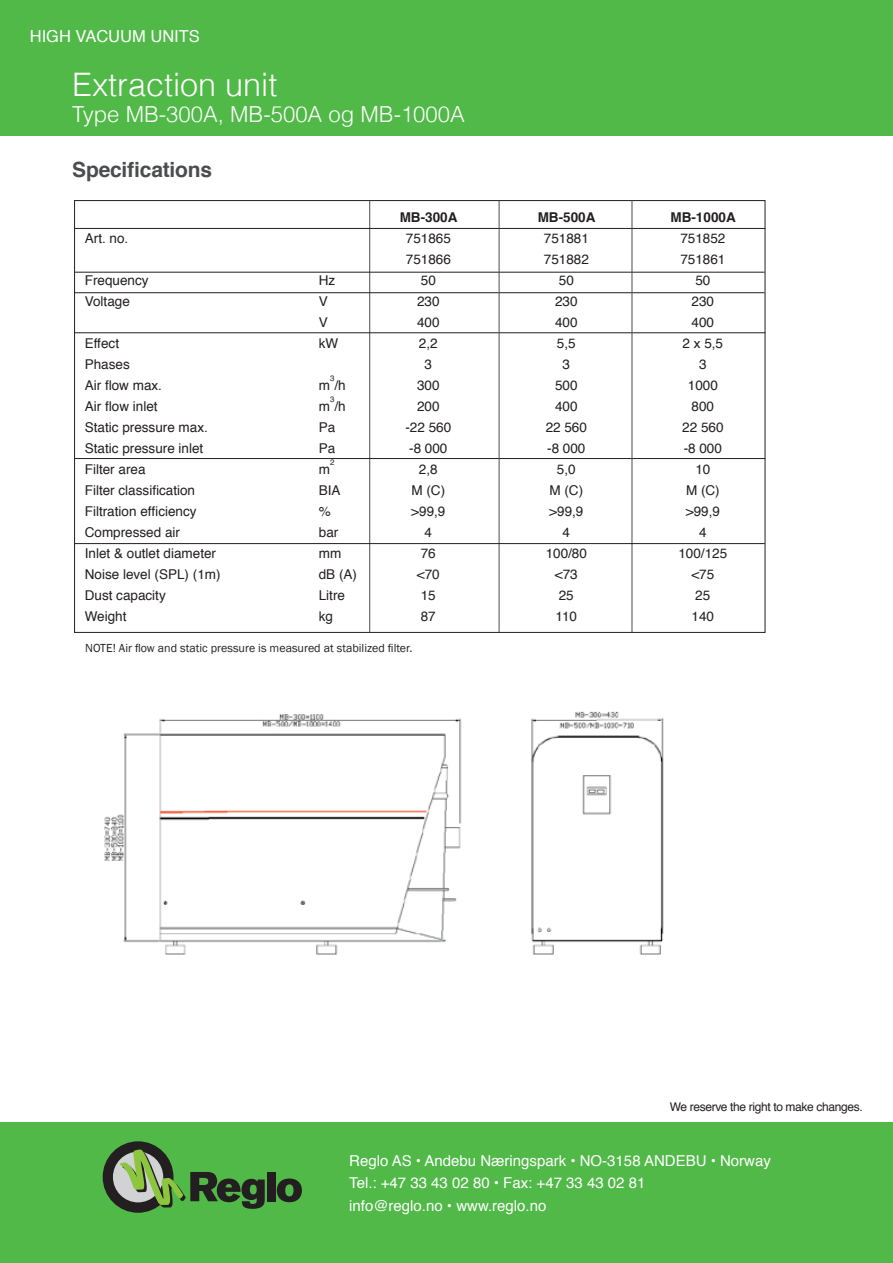
<style>
.page{position:relative;width:893px;height:1263px;background:#fff}
.page>*{position:absolute;margin:0;border:0;box-sizing:border-box;transform-origin:0 0}
.t1{font:300 32.4px "Helvetica";color:#fff}
.t2{font:300 22.05px "Helvetica";color:#fff}
.t3{font:700 21px "Helvetica";letter-spacing:-.01em;color:#4b4c4d}
.t4{font:16.5px "Helvetica";color:#fff}
.t5{font:15px/22.5px "Helvetica";color:#fff}
.t6{font:13.5px "Helvetica";color:#231f20}
.t7{font:700 13.5px "Helvetica";color:#231f20}
.t8{font:12px "Franklin Gothic";color:#231f20}
.t9{font:12px "Helvetica";letter-spacing:-.03em;color:#231f20}
.t10{font:7.8px "Helvetica";color:#231f20}
</style>
<div class="page">
<div style="left:0;top:1123px;width:893px;height:140px;background:#51b948"></div>
<div style="left:0;top:0;width:893px;height:136px;background:#51b948"></div>
<div style="left:267px;top:1172px;width:8px;height:29px;background:#231f20"></div>
<svg style="left:277px;top:1178px;width:25px;height:24px"></svg>
<svg style="left:108px;top:1146px;width:60px;height:61px"></svg>
<div style="left:103px;top:1141px;width:70px;height:72px;border:10px solid #231f20;border-radius:50%"></div>
<svg style="left:120px;top:1149px;width:145px;height:60px"></svg>
<hr style="left:369px;top:201px;width:1px;height:431px;background:#4b4c4d">
<hr style="left:75px;top:458px;width:690px;height:1px;background:#231f20">
<hr style="left:75px;top:272px;width:690px;height:1px;background:#231f20">
<hr style="left:75px;top:292px;width:690px;height:1px;background:#231f20">
<hr style="left:75px;top:228px;width:690px;height:1px;background:#231f20">
<hr style="left:75px;top:332px;width:690px;height:1px;background:#231f20">
<hr style="left:632px;top:201px;width:1px;height:431px;background:#4b4c4d">
<hr style="left:499px;top:201px;width:1px;height:431px;background:#4b4c4d">
<img style="left:104px;top:711px;width:560px;height:244px">
<hr style="left:75px;top:543px;width:690px;height:1px;background:#231f20">
<p class="t4" style="left:30px;top:24px;width:161px">High vacuum units</p>
<h1 class="t1" style="left:72px;top:64px;width:207px">Extraction unit</h1>
<h2 class="t2" style="left:72px;top:100px;width:394px">Type MB-300A, MB-500A og MB-1000A</h2>
<h3 class="t3" style="left:72px;top:153px;width:141px">Specifications</h3>
<p class="t7" style="left:400px;top:207px;width:54px">MB-300A</p>
<p class="t7" style="left:538px;top:207px;width:54px">MB-500A</p>
<p class="t7" style="left:670px;top:207px;width:77px">MB-1000A</p>
<p class="t6" style="left:85px;top:228px;width:45px">Art. no.</p>
<p class="t6" style="left:406px;top:228px;width:47px">751865</p>
<p class="t6" style="left:544px;top:228px;width:47px">751881</p>
<p class="t6" style="left:680px;top:228px;width:47px">751852</p>
<p class="t6" style="left:406px;top:249px;width:47px">751866</p>
<p class="t6" style="left:544px;top:249px;width:47px">751882</p>
<p class="t6" style="left:680px;top:249px;width:47px">751861</p>
<p class="t6" style="left:85px;top:270px;width:65px">Frequency</p>
<p class="t6" style="left:319px;top:270px;width:18px">Hz</p>
<p class="t6" style="left:421px;top:270px;width:17px">50</p>
<p class="t6" style="left:559px;top:270px;width:17px">50</p>
<p class="t6" style="left:695px;top:270px;width:17px">50</p>
<p class="t6" style="left:85px;top:291px;width:71px">Voltage V</p>
<p class="t6" style="left:417px;top:291px;width:24px">230</p>
<p class="t6" style="left:555px;top:291px;width:24px">230</p>
<p class="t6" style="left:692px;top:291px;width:24px">230</p>
<p class="t6" style="left:417px;top:312px;width:24px">400</p>
<p class="t6" style="left:555px;top:312px;width:24px">400</p>
<p class="t6" style="left:692px;top:312px;width:24px">400</p>
<p class="t6" style="left:85px;top:333px;width:36px">Effect</p>
<p class="t6" style="left:319px;top:333px;width:21px">kW</p>
<p class="t6" style="left:419px;top:333px;width:20px">2,2</p>
<p class="t6" style="left:557px;top:333px;width:20px">5,5</p>
<p class="t6" style="left:683px;top:333px;width:42px">2 x 5,5</p>
<p class="t6" style="left:85px;top:354px;width:47px">Phases</p>
<p class="t6" style="left:425px;top:354px;width:9px">3</p>
<p class="t6" style="left:563px;top:354px;width:9px">3</p>
<p class="t6" style="left:699px;top:354px;width:9px">3</p>
<p class="t6" style="left:85px;top:375px;width:79px">Air flow max.</p>
<p class="t6" style="left:319px;top:375px;width:28px">m /h</p>
<p class="t10" style="left:330px;top:373px;width:6px">3</p>
<p class="t6" style="left:417px;top:375px;width:24px">300</p>
<p class="t6" style="left:555px;top:375px;width:24px">500</p>
<p class="t6" style="left:688px;top:375px;width:32px">1000</p>
<p class="t10" style="left:330px;top:394px;width:6px">3</p>
<p class="t6" style="left:85px;top:396px;width:74px">Air flow inlet</p>
<p class="t6" style="left:319px;top:396px;width:28px">m /h</p>
<p class="t6" style="left:417px;top:396px;width:24px">200</p>
<p class="t6" style="left:555px;top:396px;width:24px">400</p>
<p class="t6" style="left:692px;top:396px;width:24px">800</p>
<p class="t6" style="left:85px;top:417px;width:125px">Static pressure max.</p>
<p class="t6" style="left:319px;top:417px;width:18px">Pa</p>
<p class="t6" style="left:405px;top:417px;width:47px">-22 560</p>
<p class="t6" style="left:546px;top:417px;width:43px">22 560</p>
<p class="t6" style="left:682px;top:417px;width:43px">22 560</p>
<p class="t6" style="left:85px;top:438px;width:120px">Static pressure inlet</p>
<p class="t6" style="left:319px;top:438px;width:18px">Pa</p>
<p class="t6" style="left:409px;top:438px;width:40px">-8 000</p>
<p class="t6" style="left:547px;top:438px;width:40px">-8 000</p>
<p class="t6" style="left:684px;top:438px;width:40px">-8 000</p>
<p class="t6" style="left:85px;top:459px;width:62px">Filter area</p>
<p class="t6" style="left:319px;top:459px;width:13px">m</p>
<p class="t10" style="left:330px;top:457px;width:6px">2</p>
<p class="t6" style="left:419px;top:459px;width:20px">2,8</p>
<p class="t6" style="left:557px;top:459px;width:20px">5,0</p>
<p class="t6" style="left:695px;top:459px;width:17px">10</p>
<p class="t6" style="left:85px;top:480px;width:112px">Filter classification</p>
<p class="t6" style="left:319px;top:480px;width:14px">BIA</p>
<p class="t6" style="left:411px;top:480px;width:35px">M (C)</p>
<p class="t6" style="left:549px;top:480px;width:35px">M (C)</p>
<p class="t6" style="left:686px;top:480px;width:35px">M (C)</p>
<p class="t6" style="left:85px;top:501px;width:113px">Filtration efficiency</p>
<p class="t6" style="left:319px;top:501px;width:14px">%</p>
<p class="t6" style="left:411px;top:501px;width:36px">&gt;99,9</p>
<p class="t6" style="left:549px;top:501px;width:36px">&gt;99,9</p>
<p class="t6" style="left:686px;top:501px;width:36px">&gt;99,9</p>
<p class="t6" style="left:85px;top:522px;width:97px">Compressed air</p>
<p class="t6" style="left:319px;top:522px;width:21px">bar</p>
<p class="t6" style="left:425px;top:522px;width:9px">4</p>
<p class="t6" style="left:563px;top:522px;width:9px">4</p>
<p class="t6" style="left:699px;top:522px;width:9px">4</p>
<p class="t6" style="left:85px;top:543px;width:133px">I nlet &amp; outlet diameter</p>
<p class="t6" style="left:319px;top:543px;width:24px">mm</p>
<p class="t6" style="left:421px;top:543px;width:17px">76</p>
<p class="t6" style="left:546px;top:543px;width:43px">100/80</p>
<p class="t6" style="left:678px;top:543px;width:50px">100/125</p>
<p class="t6" style="left:85px;top:564px;width:137px">Noise level (SPL) (1m)</p>
<p class="t6" style="left:319px;top:564px;width:40px">dB (A)</p>
<p class="t6" style="left:417px;top:564px;width:24px">&lt;70</p>
<p class="t6" style="left:555px;top:564px;width:24px">&lt;73</p>
<p class="t6" style="left:691px;top:564px;width:24px">&lt;75</p>
<p class="t6" style="left:85px;top:585px;width:83px">Dust capacity</p>
<p class="t6" style="left:319px;top:585px;width:28px">Litre</p>
<p class="t6" style="left:421px;top:585px;width:17px">15</p>
<p class="t6" style="left:559px;top:585px;width:17px">25</p>
<p class="t6" style="left:695px;top:585px;width:17px">25</p>
<p class="t6" style="left:85px;top:606px;width:43px">Weight</p>
<p class="t6" style="left:319px;top:606px;width:16px">kg</p>
<p class="t6" style="left:421px;top:606px;width:17px">87</p>
<p class="t6" style="left:555px;top:606px;width:23px">110</p>
<p class="t6" style="left:691px;top:606px;width:24px">140</p>
<p class="t8" style="left:85px;top:641px;width:329px">NOTE! Air flow and static pressure is measured at stabilized filter.</p>
<p class="t9" style="left:670px;top:1098px;width:194px">We reserve the right to make changes.</p>
<p class="t5" style="left:349px;top:1149px;width:423px">Reglo as • Andebu Næringspark • NO-3158 ANDEBU • Norway<br>Tel.: +47 33 43 02 80 • Fax: +47 33 43 02 81<br>info@reglo.no • www.reglo.no</p>
</div>
